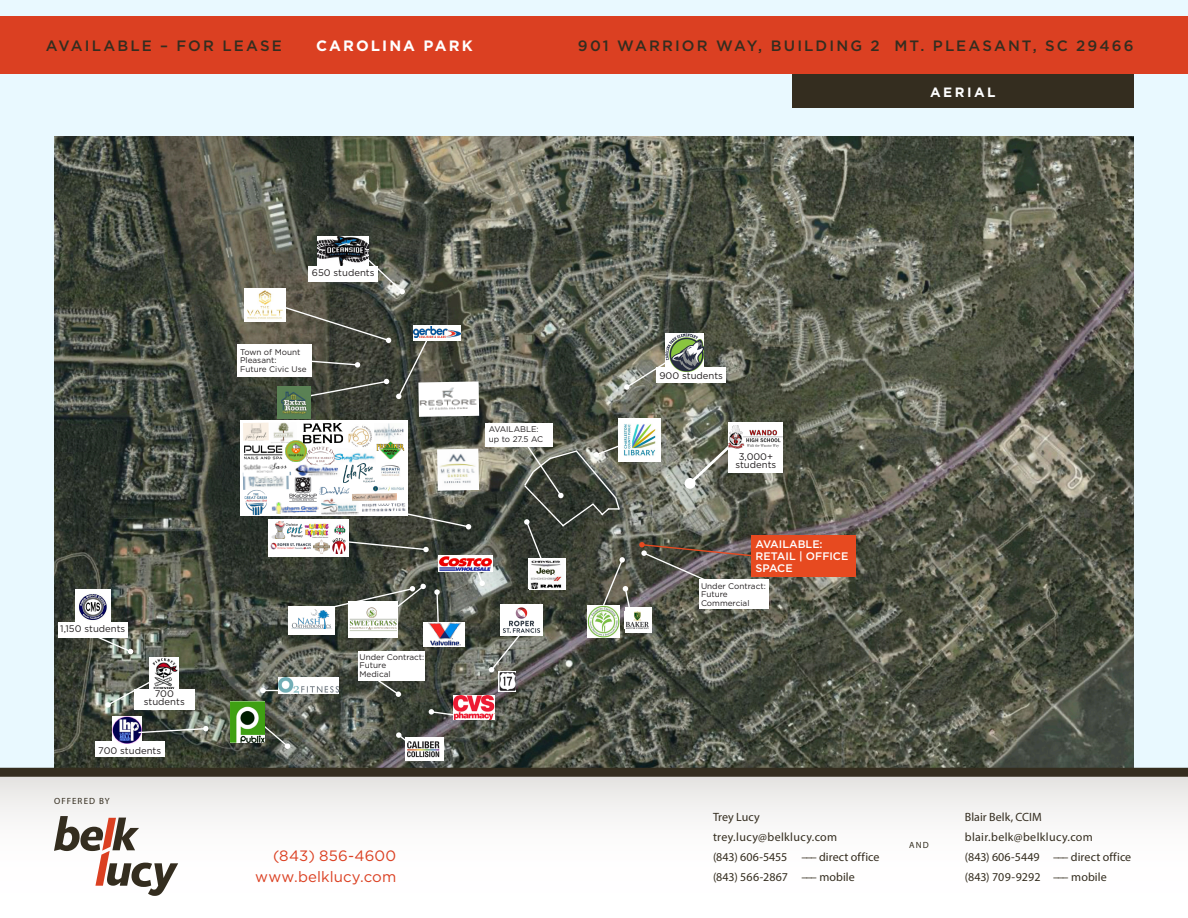
<style>
.page{position:relative;width:1188px;height:918px;background:#fff}
.page>*{position:absolute;margin:0;border:0;box-sizing:border-box;transform-origin:0 0}
.t1{font:500 15px "Gotham";letter-spacing:.14em;color:#342d1f}
.t2{font:15px/21px "Gotham";letter-spacing:.01em;color:#db4022;text-align:right}
.t3{font:700 15px "Gotham";letter-spacing:.14em;color:#fff}
.t4{font:700 13.5px "Gotham";letter-spacing:.185em;color:#fff}
.t5{font:12px/20.1px "Myriad Pro";letter-spacing:.01em;color:#342d1f}
.t6{font:500 10.95px/12.3px "Gotham";color:#fff}
.t7{font:9.6px/8.2px "Gotham";color:#231f20;text-align:center}
.t8{font:9px "Myriad Pro";letter-spacing:.12em;color:#342d1f}
.t9{font:8.25px/8.2px "Gotham";color:#231f20}
</style>
<div class="page">
<div style="left:0;top:0;width:1188px;height:772px;background:#e9f9ff"></div>
<img style="left:54px;top:137px;width:1080px;height:631px">
<img style="left:500px;top:604px;width:42px;height:32px">
<img style="left:437px;top:449px;width:42px;height:42px">
<img style="left:317px;top:237px;width:52px;height:29px">
<svg style="left:686px;top:420px;width:72px;height:67px;background:#717567"></svg>
<div style="left:685px;top:478px;width:11px;height:11px;background:#fff;border-radius:50%"></div>
<div style="left:729px;top:423px;width:54px;height:28px;background:#fff"></div>
<img style="left:729px;top:425px;width:54px;height:24px">
<div style="left:485px;top:423px;width:67px;height:23px;background:#fff"></div>
<img style="left:150px;top:658px;width:29px;height:31px">
<img style="left:75px;top:589px;width:35px;height:33px">
<img style="left:499px;top:673px;width:17px;height:19px">
<div style="left:58px;top:622px;width:69px;height:16px;background:#fff"></div>
<div style="left:134px;top:689px;width:60px;height:20px;background:#fff"></div>
<div style="left:95px;top:741px;width:69px;height:16px;background:#fff"></div>
<div style="left:729px;top:450px;width:54px;height:23px;background:#fff"></div>
<div style="left:309px;top:266px;width:69px;height:16px;background:#fff"></div>
<div style="left:657px;top:368px;width:69px;height:15px;background:#fff"></div>
<img style="left:618px;top:419px;width:42px;height:42px">
<svg style="left:587px;top:637px;width:32px;height:1px"></svg>
<img style="left:587px;top:613px;width:32px;height:24px">
<img style="left:405px;top:737px;width:39px;height:23px">
<svg style="left:489px;top:632px;width:34px;height:41px"></svg>
<svg style="left:254px;top:717px;width:36px;height:32px"></svg>
<svg style="left:476px;top:572px;width:9px;height:14px"></svg>
<svg style="left:624px;top:360px;width:45px;height:30px"></svg>
<svg style="left:367px;top:259px;width:38px;height:35px"></svg>
<svg style="left:94px;top:634px;width:39px;height:20px"></svg>
<img style="left:231px;top:702px;width:33px;height:40px">
<svg style="left:105px;top:679px;width:49px;height:29px"></svg>
<img style="left:113px;top:716px;width:29px;height:27px">
<svg style="left:137px;top:726px;width:72px;height:8px"></svg>
<img style="left:666px;top:333px;width:38px;height:38px">
<svg style="left:260px;top:688px;width:19px;height:5px"></svg>
<img style="left:279px;top:677px;width:60px;height:16px">
<svg style="left:396px;top:732px;width:14px;height:12px"></svg>
<svg style="left:349px;top:539px;width:80px;height:13px"></svg>
<div style="left:625px;top:607px;width:26px;height:26px;background:#fff"></div>
<img style="left:625px;top:612px;width:24px;height:17px">
<img style="left:438px;top:555px;width:55px;height:17px">
<div style="left:700px;top:580px;width:69px;height:29px;background:#fff"></div>
<svg style="left:639px;top:542px;width:123px;height:41px;background:#676058"></svg>
<div style="left:752px;top:535px;width:104px;height:42px;background:#e74a20"></div>
<svg style="left:429px;top:709px;width:25px;height:8px"></svg>
<img style="left:454px;top:696px;width:41px;height:24px">
<svg style="left:370px;top:680px;width:31px;height:17px"></svg>
<div style="left:358px;top:651px;width:66px;height:29px;background:#fff"></div>
<div style="left:240px;top:420px;width:167px;height:96px;background:#fff"></div>
<div style="left:237px;top:344px;width:75px;height:33px;background:#fff"></div>
<div style="left:269px;top:519px;width:80px;height:37px;background:#fff"></div>
<img style="left:304px;top:523px;width:25px;height:15px">
<svg style="left:271px;top:522px;width:32px;height:16px"></svg>
<svg style="left:334px;top:524px;width:12px;height:11px"></svg>
<img style="left:313px;top:539px;width:16px;height:15px">
<img style="left:332px;top:538px;width:14px;height:16px">
<img style="left:271px;top:543px;width:40px;height:7px">
<svg style="left:523px;top:442px;width:109px;height:171px;background:#5b5e54"></svg>
<img style="left:529px;top:559px;width:36px;height:30px">
<img style="left:244px;top:288px;width:41px;height:33px">
<svg style="left:277px;top:304px;width:202px;height:113px;background:#696b63"></svg>
<img style="left:278px;top:386px;width:32px;height:33px">
<svg style="left:434px;top:589px;width:6px;height:33px"></svg>
<div style="left:423px;top:622px;width:41px;height:25px;background:#fff"></div>
<img style="left:428px;top:622px;width:34px;height:24px">
<div style="left:348px;top:601px;width:50px;height:37px;background:#fff"></div>
<img style="left:349px;top:623px;width:48px;height:8px">
<svg style="left:321px;top:584px;width:105px;height:39px"></svg>
<div style="left:288px;top:606px;width:46px;height:29px;background:#fff"></div>
<img style="left:291px;top:610px;width:41px;height:19px">
<img style="left:272px;top:502px;width:47px;height:12px">
<img style="left:288px;top:490px;width:29px;height:13px">
<img style="left:351px;top:452px;width:24px;height:12px">
<img style="left:244px;top:490px;width:23px;height:25px">
<img style="left:351px;top:425px;width:21px;height:23px">
<img style="left:319px;top:490px;width:30px;height:5px">
<img style="left:321px;top:498px;width:38px;height:17px">
<img style="left:374px;top:423px;width:30px;height:18px">
<img style="left:351px;top:464px;width:23px;height:18px">
<img style="left:373px;top:486px;width:31px;height:6px">
<img style="left:381px;top:465px;width:19px;height:11px">
<img style="left:377px;top:441px;width:27px;height:18px">
<svg style="left:243px;top:423px;width:108px;height:67px"></svg>
<img style="left:306px;top:446px;width:29px;height:19px">
<img style="left:243px;top:423px;width:26px;height:18px">
<svg style="left:362px;top:500px;width:109px;height:29px;background:#5d6057"></svg>
<img style="left:362px;top:503px;width:43px;height:9px">
<img style="left:352px;top:493px;width:45px;height:8px">
<img style="left:270px;top:422px;width:27px;height:21px">
<img style="left:285px;top:441px;width:21px;height:21px">
<div style="left:792px;top:73px;width:342px;height:35px;background:#342d1f"></div>
<div style="left:0;top:17px;width:1188px;height:57px;background:#db4022"></div>
<div style="left:0;top:774px;width:1188px;height:144px;background:linear-gradient(to bottom,#ecebe9,#fff)"></div>
<div style="left:0;top:768px;width:1188px;height:9px;background:#342d1f"></div>
<svg style="left:54px;top:816px;width:124px;height:80px"></svg>
<p class="t1" style="left:46px;top:36px;width:238px">AVAILABLE – FOR LEASE</p>
<p class="t3" style="left:316px;top:36px;width:158px">CAROLINA PARK</p>
<p class="t1" style="left:578px;top:36px;width:557px">901 WARRIOR WAY, BUILDING 2 MT. PLEASANT, SC 29466</p>
<p class="t7" style="left:312px;top:268px;width:64px">650 students</p>
<p class="t9" style="left:240px;top:348px;width:68px">Town of Mount<br>Pleasant:<br>Future Civic Use</p>
<p class="t9" style="left:489px;top:424px;width:56px;line-height:9.8px">AVAILABLE: up to 27.5 AC</p>
<p class="t7" style="left:60px;top:625px;width:67px">1,150 students</p>
<p class="t7" style="left:144px;top:689px;width:42px">700 students</p>
<p class="t7" style="left:98px;top:746px;width:64px">700 students</p>
<p class="t8" style="left:54px;top:796px;width:57px">OFFERED BY</p>
<p class="t9" style="left:360px;top:653px;width:66px">Under Contract:<br>Future<br>Medical</p>
<p class="t2" style="left:255px;top:845px;width:143px">(843) 856-4600 www.belklucy.com</p>
<p class="t4" style="left:930px;top:83px;width:67px">AERIAL</p>
<p class="t7" style="left:659px;top:371px;width:65px">900 students</p>
<p class="t7" style="left:735px;top:452px;width:42px">3,000+ students</p>
<p class="t6" style="left:756px;top:537px;width:94px">AVAILABLE:<br>RETAIL | OFFICE<br>SPACE</p>
<p class="t9" style="left:701px;top:582px;width:66px">Under Contract:<br>Future<br>Commercial</p>
<p class="t5" style="left:713px;top:806px;width:168px">Trey Lucy trey.lucy@belklucy.com<br>(843) 606-5455 ––– direct office (843) 566-2867 ––– mobile</p>
<p class="t8" style="left:909px;top:840px;width:21px">AND</p>
<p class="t5" style="left:965px;top:806px;width:168px">Blair Belk, CCIM blair.belk@belklucy.com<br>(843) 606-5449 ––– direct office (843) 709-9292 ––– mobile</p>
</div>
